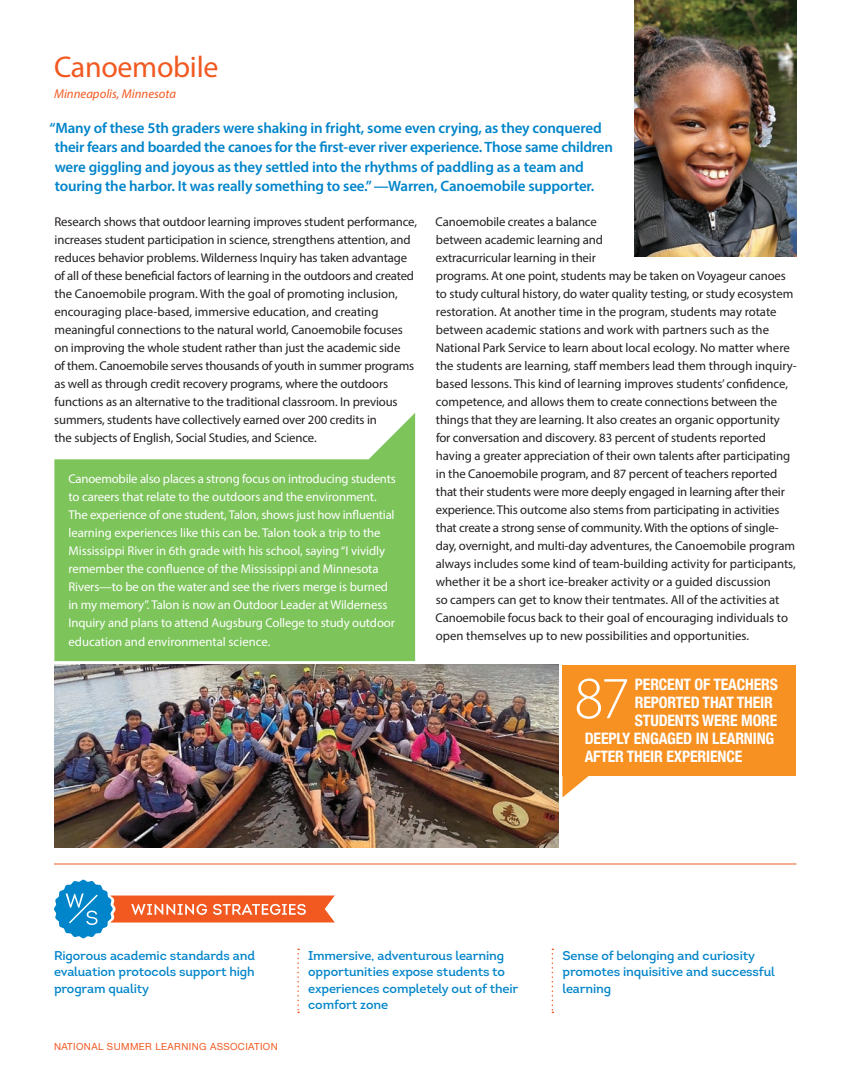
<style>
.page{position:relative;width:864px;height:1080px;background:#fff}
.page>*{position:absolute;margin:0;border:0;box-sizing:border-box;transform-origin:0 0}
.main_text_-_MyrPro_R{font:300 60px "Myriad Pro";color:#fff}
.program_titles_C{font:30px "Myriad Pro";letter-spacing:-.01em;color:#f15921}
.t1{font:700 condensed 15.75px "Helvetica Neue";letter-spacing:-.01em;color:#fff}
.Intro_paragraph_C{font:600 15px/19.5px "Myriad Pro";letter-spacing:-.01em;color:#0084ca}
.main_text_-_MyrPro_R-2{font:12.75px/18px "Myriad Pro";letter-spacing:-.01em;color:#231f20}
.main_text_-_MyrPro_R-3{font:12.75px/18px "Myriad Pro";letter-spacing:-.01em;color:#fff}
.W_S_text_C{font:600 12.75px/16.5px "Intro";letter-spacing:-.01em;color:#0084ca}
.main_text_-_MyrPro_R-4{font:italic 12.75px "Myriad Pro";color:#f15921}
.t2{font:9.75px "Helvetica Neue";letter-spacing:.04em;color:#f15921}
</style>
<div class="page">
<svg style="left:54px;top:880px;width:281px;height:58px"></svg>
<svg style="left:54px;top:413px;width:361px;height:248px;fill:#7dc45b"></svg>
<svg style="left:297px;top:949px;width:2px;height:64px"></svg>
<svg style="left:552px;top:949px;width:1px;height:64px"></svg>
<hr style="left:54px;top:864px;width:742px;height:1px;background:#f15921">
<div style="left:562px;top:665px;width:234px;height:110px;background:#f69122"></div>
<svg style="left:562px;top:775px;width:29px;height:22px"></svg>
<img style="left:54px;top:665px;width:504px;height:182px">
<img style="left:634px;top:0;width:162px;height:256px">
<p class="program_titles_C" style="left:54px;top:48px;width:166px">Canoemobile</p>
<p class="main_text_-_MyrPro_R-4" style="left:54px;top:86px;width:124px">Minneapolis, Minnesota</p>
<p class="Intro_paragraph_C" style="left:55px;top:118px;width:560px;text-indent:-5px">“Many of these 5th graders were shaking in fright, some even crying, as they conquered their fears and boarded the canoes for the first-ever river experience. Those same children were giggling and joyous as they settled into the rhythms of paddling as a team and touring the harbor. It was really something to see.” —Warren, Canoemobile supporter.</p>
<p class="main_text_-_MyrPro_R-2" style="left:54px;top:212px;width:364px">Research shows that outdoor learning improves student performance, increases student participation in science, strengthens attention, and reduces behavior problems. Wilderness Inquiry has taken advantage of all of these beneficial factors of learning in the outdoors and created the Canoemobile program. With the goal of promoting inclusion, encouraging place-based, immersive education, and creating meaningful connections to the natural world, Canoemobile focuses on improving the whole student rather than just the academic side<br>of them. Canoemobile serves thousands of youth in summer programs as well as through credit recovery programs, where the outdoors functions as an alternative to the traditional classroom. In previous summers, students have collectively earned over 200 credits in<br>the subjects of English, Social Studies, and Science.</p>
<p class="main_text_-_MyrPro_R-3" style="left:68px;top:470px;width:329px">Canoemobile also places a strong focus on introducing students to careers that relate to the outdoors and the environment.<br>The experience of one student, Talon, shows just how influential learning experiences like this can be. Talon took a trip to the Mississippi River in 6th grade with his school, saying “I vividly remember the confluence of the Mississippi and Minnesota Rivers—to be on the water and see the rivers merge is burned in my memory”. Talon is now an Outdoor Leader at Wilderness Inquiry and plans to attend Augsburg College to study outdoor education and environmental science.</p>
<p class="main_text_-_MyrPro_R-2" style="left:436px;top:212px;width:363px">Canoemobile creates a balance<br>between academic learning and<br>extracurricular learning in their<br>programs. At one point, students may be taken on Voyageur canoes to study cultural history, do water quality testing, or study ecosystem restoration. At another time in the program, students may rotate between academic stations and work with partners such as the National Park Service to learn about local ecology. No matter where the students are learning, staff members lead them through inquiry&shy;based lessons. This kind of learning improves students’ confidence, competence, and allows them to create connections between the things that they are learning. It also creates an organic opportunity for conversation and discovery. 83 percent of students reported having a greater appreciation of their own talents after participating in the Canoemobile program, and 87 percent of teachers reported that their students were more deeply engaged in learning after their experience. This outcome also stems from participating in activities that create a strong sense of community. With the options of single&shy;day, overnight, and multi-day adventures, the Canoemobile program always includes some kind of team-building activity for participants, whether it be a short ice-breaker activity or a guided discussion<br>so campers can get to know their tentmates. All of the activities at Canoemobile focus back to their goal of encouraging individuals to open themselves up to new possibilities and opportunities.</p>
<p class="main_text_-_MyrPro_R" style="left:574px;top:662px;width:57px">87</p>
<p class="t1" style="left:635px;top:672px;width:144px">PERCENT OF TEACHERS</p>
<p class="t1" style="left:635px;top:690px;width:139px">REPORTED THAT THEIR</p>
<p class="t1" style="left:635px;top:708px;width:144px">STUDENTS WERE MORE</p>
<p class="t1" style="left:585px;top:726px;width:191px">DEEPLY ENGAGED IN LEARNING</p>
<p class="t1" style="left:585px;top:744px;width:159px">AFTER THEIR EXPERIENCE</p>
<p class="W_S_text_C" style="left:54px;top:947px;width:203px;text-align:justify">Rigorous academic standards and evaluation protocols support high program quality</p>
<p class="W_S_text_C" style="left:308px;top:947px;width:212px">Immersive, adventurous learning opportunities expose students to experiences completely out of their comfort zone</p>
<p class="W_S_text_C" style="left:562px;top:947px;width:214px">Sense of belonging and curiosity promotes inquisitive and successful learning</p>
<p class="t2" style="left:54px;top:1039px;width:225px">NATIONAL SUMMER LEARNING ASSOCIATION</p>
</div>
